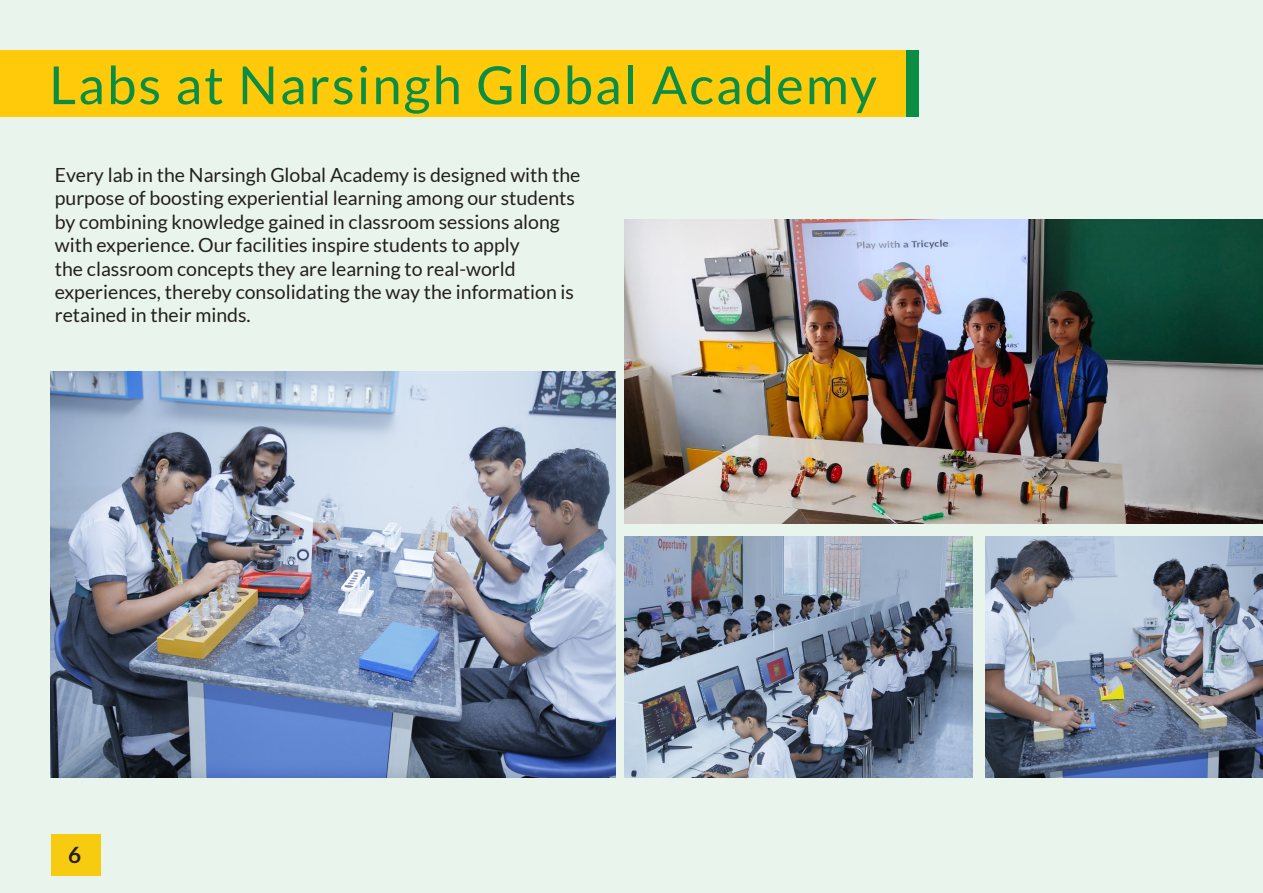
<style>
.page{position:relative;width:1263px;height:893px;background:#e9f5ec}
.page>*{position:absolute;margin:0;border:0;box-sizing:border-box;transform-origin:0 0}
.t1{font:52.5px "Lato";letter-spacing:.04em;color:#0b8e44}
.t2{font:700 22.5px "Lato";color:#231f20}
.t3{font:19.5px/23.4px "Lato";color:#231f20}
</style>
<div class="page">
<div style="left:0;top:50px;width:906px;height:67px;background:#feca0a"></div>
<div style="left:906px;top:50px;width:12px;height:67px;background:#0b8e44"></div>
<img style="left:625px;top:220px;width:638px;height:304px">
<img style="left:625px;top:537px;width:347px;height:241px">
<img style="left:985px;top:537px;width:278px;height:241px">
<img style="left:51px;top:372px;width:564px;height:406px">
<div style="left:51px;top:834px;width:50px;height:42px;background:#f7cb0f"></div>
<p class="t1" style="left:49px;top:56px;width:829px">Labs at Narsingh Global Academy</p>
<p class="t3" style="left:55px;top:163px;width:527px">Every lab in the Narsingh Global Academy is designed with the purpose of boosting experiential learning among our students by combining knowledge gained in classroom sessions along with experience. Our facilities inspire students to apply<br>the classroom concepts they are learning to real-world experiences, thereby consolidating the way the information is retained in their minds.</p>
<p class="t2" style="left:68px;top:842px;width:15px">6</p>
</div>
